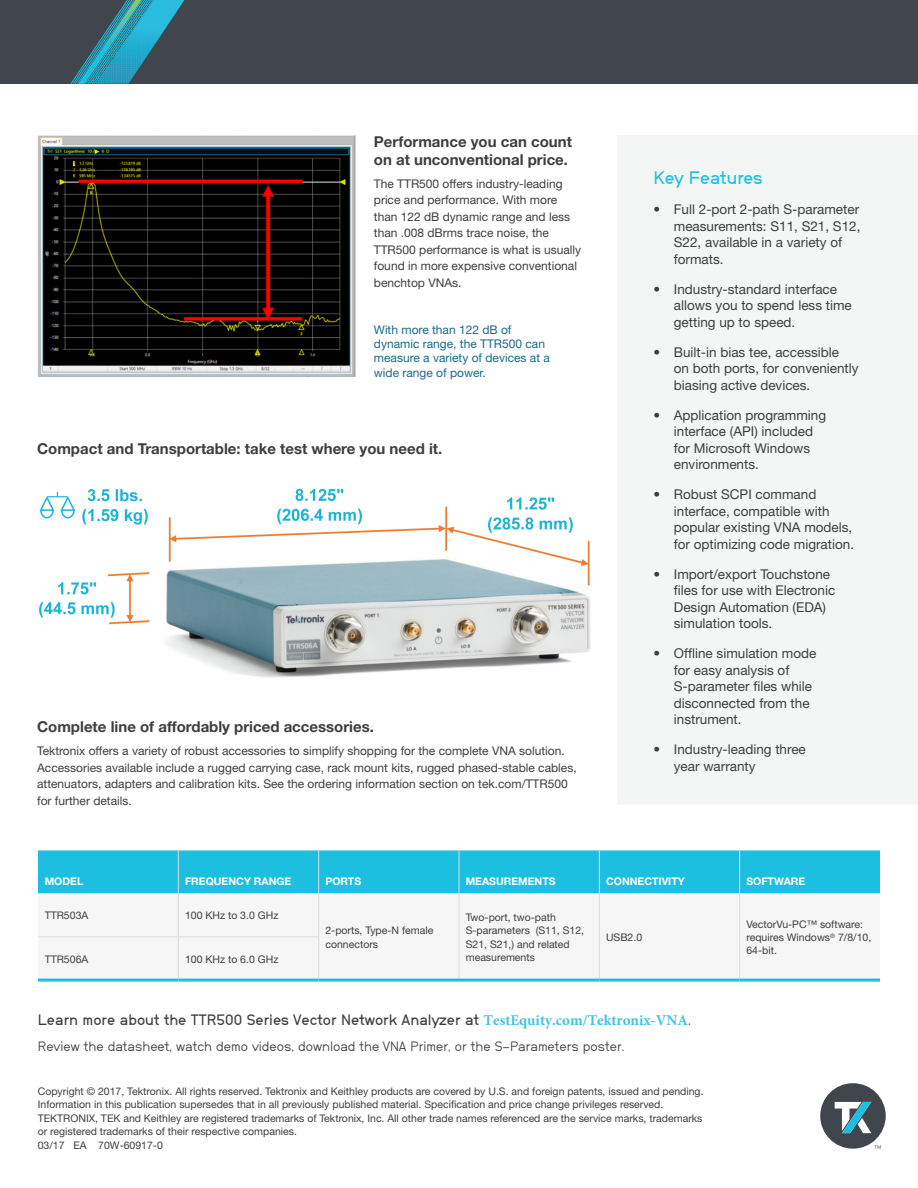
<style>
.page{position:relative;width:918px;height:1188px;background:#fff}
.page>*{position:absolute;margin:0;border:0;box-sizing:border-box;transform-origin:0 0}
.t1{font:18px "Neubau Grotesk Hal";letter-spacing:-.005em;color:#1cbfdf}
.t2{font:700 15px/18px "Helvetica Neue";color:#3e3e3f}
.t3{font:15px "Neubau Grotesk Hal";color:#3e3e3f}
.t4{font:13.5px/16.5px "Helvetica Neue";color:#3e3e3f}
.t5{font:13.5px "Neubau Grotesk Nor";color:#3e3e3f}
.t6{font:12px/16.5px "Helvetica Neue";color:#3e3e3f}
.t7{font:12px/14.4px "Helvetica Neue";color:#166b89}
.bullet{font:10.5px/13.5px "Helvetica Neue";color:#3e3e3f}
.t8{font:700 10.5px "Helvetica Neue";color:#fff}
.s1{font-family:"Minion Pro";font-weight:700;color:#3ec4e2}
.s2{font-family:"Neubau Grotesk Nor"}
</style>
<div class="page">
<div style="left:0;top:0;width:918px;height:84px;background:#41464e"></div>
<svg style="left:820px;top:1083px;width:66px;height:66px"></svg>
<img style="left:38px;top:135px;width:317px;height:242px">
<img style="left:39px;top:488px;width:552px;height:190px">
<div style="left:38px;top:850px;width:842px;height:43px;background:#1cbfdf"></div>
<div style="left:38px;top:894px;width:842px;height:85px;background:#f6f6f7"></div>
<hr style="left:178px;top:850px;width:1px;height:43px;background:#dcdddf">
<hr style="left:318px;top:850px;width:1px;height:43px;background:#dcdddf">
<hr style="left:459px;top:850px;width:1px;height:43px;background:#dcdddf">
<hr style="left:599px;top:850px;width:1px;height:43px;background:#dcdddf">
<hr style="left:739px;top:850px;width:1px;height:43px;background:#dcdddf">
<hr style="left:38px;top:893px;width:140px;height:1px;background:#dcdddf">
<hr style="left:178px;top:893px;width:141px;height:1px;background:#dcdddf">
<hr style="left:178px;top:894px;width:1px;height:42px;background:#dcdddf">
<hr style="left:319px;top:893px;width:140px;height:1px;background:#dcdddf">
<hr style="left:318px;top:894px;width:1px;height:42px;background:#dcdddf">
<hr style="left:459px;top:893px;width:140px;height:1px;background:#dcdddf">
<hr style="left:459px;top:894px;width:1px;height:43px;background:#dcdddf">
<hr style="left:599px;top:893px;width:141px;height:1px;background:#dcdddf">
<hr style="left:599px;top:894px;width:1px;height:43px;background:#dcdddf">
<hr style="left:740px;top:893px;width:140px;height:1px;background:#dcdddf">
<hr style="left:739px;top:894px;width:1px;height:43px;background:#dcdddf">
<hr style="left:38px;top:936px;width:140px;height:1px;background:#dcdddf">
<hr style="left:178px;top:936px;width:141px;height:1px;background:#dcdddf">
<hr style="left:178px;top:937px;width:1px;height:42px;background:#dcdddf">
<hr style="left:318px;top:937px;width:1px;height:42px;background:#dcdddf">
<hr style="left:459px;top:937px;width:1px;height:42px;background:#dcdddf">
<hr style="left:599px;top:937px;width:1px;height:42px;background:#dcdddf">
<hr style="left:739px;top:937px;width:1px;height:42px;background:#dcdddf">
<hr style="left:319px;top:979px;width:140px;height:3px;background:#1cbfdf">
<hr style="left:459px;top:979px;width:140px;height:3px;background:#1cbfdf">
<hr style="left:599px;top:979px;width:141px;height:3px;background:#1cbfdf">
<hr style="left:740px;top:979px;width:140px;height:3px;background:#1cbfdf">
<hr style="left:38px;top:979px;width:140px;height:3px;background:#1cbfdf">
<hr style="left:178px;top:979px;width:141px;height:3px;background:#1cbfdf">
<svg style="left:71px;top:0;width:114px;height:84px"></svg>
<div style="left:617px;top:135px;width:301px;height:670px;background:#f4f5f5"></div>
<p class="t2" style="left:374px;top:132px;width:200px">Performance you can count on at unconventional price.</p>
<p class="t6" style="left:374px;top:175px;width:209px">The TTR500 offers industry-leading price and performance. With more than 122 dB dynamic range and less than .008 dBrms trace noise, the<br>TTR500 performance is what is usually found in more expensive conventional benchtop VNAs.</p>
<p class="t7" style="left:374px;top:322px;width:178px">With more than 122 dB of dynamic range, the TTR500 can measure a variety of devices at a wide range of power.</p>
<p class="t2" style="left:37px;top:439px;width:407px">Compact and Transportable: take test where you need it.</p>
<p class="t2" style="left:37px;top:717px;width:338px">Complete line of affordably priced accessories.</p>
<p class="t6" style="left:37px;top:742px;width:541px">Tektronix offers a variety of robust accessories to simplify shopping for the complete VNA solution.<br>Accessories available include a rugged carrying case, rack mount kits, rugged phased-stable cables, attenuators, adapters and calibration kits. See the ordering information section on tek.com/TTR500 for further details.</p>
<p class="t1" style="left:654px;top:167px;width:111px">Key Features</p>
<p class="t4" style="left:674px;top:201px;width:188px;text-indent:-20px">• Full 2-port 2-path S-parameter measurements: S11, S21, S12,<br>S22, available in a variety of formats.</p>
<p class="t4" style="left:674px;top:280px;width:180px;text-indent:-20px">• Industry-standard interface allows you to spend less time getting up to speed.</p>
<p class="t4" style="left:674px;top:343px;width:186px;text-indent:-20px">• Built-in bias tee, accessible<br>on both ports, for conveniently biasing active devices.</p>
<p class="t4" style="left:674px;top:406px;width:154px;text-indent:-20px">• Application programming interface (API) included for Microsoft Windows environments.</p>
<p class="t4" style="left:674px;top:486px;width:182px;text-indent:-20px">• Robust SCPI command interface, compatible with popular existing VNA models, for optimizing code migration.</p>
<p class="t4" style="left:674px;top:565px;width:163px;text-indent:-20px">• Import/export Touchstone files for use with Electronic<br>Design Automation (EDA) simulation tools.</p>
<p class="t4" style="left:674px;top:645px;width:144px;text-indent:-20px">• Offline simulation mode for easy analysis of<br>S-parameter files while disconnected from the instrument.</p>
<p class="t4" style="left:674px;top:741px;width:134px;text-indent:-20px">• Industry-leading three year warranty</p>
<p class="t8" style="left:45px;top:875px;width:40px">MODEL</p>
<p class="t8" style="left:185px;top:875px;width:108px">FREQUENCY RANGE</p>
<p class="t8" style="left:325px;top:875px;width:37px">PORTS</p>
<p class="t8" style="left:466px;top:875px;width:91px">MEASUREMENTS</p>
<p class="t8" style="left:606px;top:875px;width:80px">CONNECTIVITY</p>
<p class="t8" style="left:746px;top:875px;width:60px">SOFTWARE</p>
<p class="bullet" style="left:45px;top:909px;width:45px">TTR503A</p>
<p class="bullet" style="left:185px;top:909px;width:95px">100 KHz to 3.0 GHz</p>
<p class="bullet" style="left:325px;top:924px;width:109px">2-ports, Type-N female connectors</p>
<p class="bullet" style="left:466px;top:910px;width:120px">Two-port, two-path<br>S-parameters (S11, S12,<br>S21, S21,) and related measurements</p>
<p class="bullet" style="left:746px;top:917px;width:126px">VectorVu-PC™ software: requires Windows<sup>®</sup> 7/8/10,<br>64-bit.</p>
<p class="bullet" style="left:606px;top:930px;width:38px">USB2.0</p>
<p class="bullet" style="left:45px;top:952px;width:45px">TTR506A</p>
<p class="bullet" style="left:185px;top:952px;width:95px">100 KHz to 6.0 GHz</p>
<p class="t3" style="left:38px;top:1011px;width:655px">Learn more about the TTR500 Series Vector Network Analyzer at <span class="s1">TestEquity.com/Tektronix-VNA</span><span class="s2">.</span></p>
<p class="t5" style="left:38px;top:1038px;width:588px">Review the datasheet, watch demo videos, download the VNA Primer, or the S-Parameters poster.</p>
<p class="bullet" style="left:38px;top:1084px;width:667px">Copyright © 2017, Tektronix. All rights reserved. Tektronix and Keithley products are covered by U.S. and foreign patents, issued and pending.<br>Information in this publication supersedes that in all previously published material. Specification and price change privileges reserved.<br>TEKTRONIX, TEK and Keithley are registered trademarks of Tektronix, Inc. All other trade names referenced are the service marks, trademarks or registered trademarks of their respective companies.</p>
<p class="bullet" style="left:38px;top:1138px;width:127px">03/17 EA 70W-60917-0</p>
</div>
